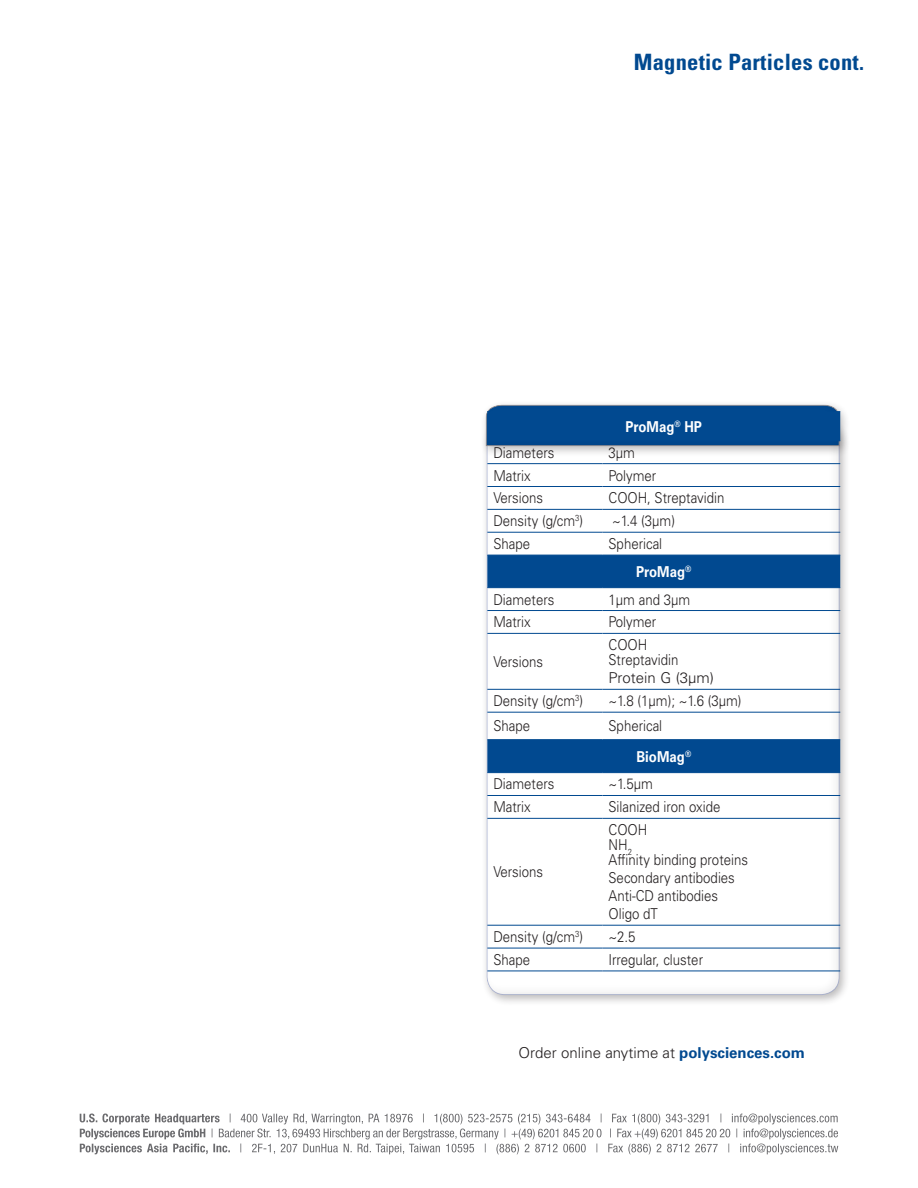
<style>
.page{position:relative;width:918px;height:1188px;background:#fff}
.page>*{position:absolute;margin:0;border:0;box-sizing:border-box;transform-origin:0 0}
.t1{font:700 condensed 22.5px "Univers LT Std";letter-spacing:.01em;color:#014990}
._1__text{font:300 15px/15px "Univers LT Std";color:#231f20;scale:.88 1}
._1__text-2{font:300 15px "Univers LT Std";color:#231f20}
._1__text-3{font:700 15px "Univers LT Std";color:#fff;scale:.88 1}
.s1{font-weight:700;color:#014990}
</style>
<div class="page">
<svg style="left:80px;top:1114px;width:758px;height:40px"></svg>
<div style="left:481px;top:417px;width:369px;height:589px;background:#231f20;opacity:.3"></div>
<div style="left:485px;top:421px;width:356px;height:574px;background:#fff"></div>
<div style="left:481px;top:400px;width:370px;height:57px;background:#231f20;opacity:.3"></div>
<div style="left:484px;top:400px;width:355px;height:48px;background:#231f20;opacity:.1"></div>
<svg style="left:487px;top:412px;width:353px;height:360px"></svg>
<hr style="left:487px;top:411px;width:116px;height:1px;background:#014990">
<hr style="left:603px;top:411px;width:237px;height:1px;background:#014990">
<hr style="left:487px;top:441px;width:116px;height:1px;background:#014990">
<hr style="left:603px;top:441px;width:237px;height:1px;background:#014990">
<hr style="left:487px;top:463px;width:116px;height:1px;background:#014990">
<hr style="left:603px;top:463px;width:237px;height:1px;background:#014990">
<hr style="left:487px;top:486px;width:116px;height:1px;background:#014990">
<hr style="left:603px;top:486px;width:237px;height:1px;background:#014990">
<hr style="left:487px;top:509px;width:116px;height:1px;background:#014990">
<hr style="left:603px;top:509px;width:237px;height:1px;background:#014990">
<hr style="left:487px;top:532px;width:116px;height:1px;background:#014990">
<hr style="left:603px;top:532px;width:237px;height:1px;background:#014990">
<hr style="left:487px;top:555px;width:116px;height:1px;background:#014990">
<hr style="left:603px;top:555px;width:237px;height:1px;background:#014990">
<hr style="left:487px;top:587px;width:116px;height:1px;background:#014990">
<hr style="left:603px;top:587px;width:237px;height:1px;background:#014990">
<hr style="left:487px;top:610px;width:116px;height:1px;background:#014990">
<hr style="left:603px;top:610px;width:237px;height:1px;background:#014990">
<hr style="left:487px;top:633px;width:116px;height:1px;background:#014990">
<hr style="left:603px;top:633px;width:237px;height:1px;background:#014990">
<hr style="left:487px;top:689px;width:116px;height:1px;background:#014990">
<hr style="left:603px;top:689px;width:237px;height:1px;background:#014990">
<hr style="left:487px;top:712px;width:116px;height:1px;background:#014990">
<hr style="left:603px;top:712px;width:237px;height:1px;background:#014990">
<hr style="left:487px;top:739px;width:116px;height:1px;background:#014990">
<hr style="left:603px;top:739px;width:237px;height:1px;background:#014990">
<hr style="left:487px;top:772px;width:116px;height:1px;background:#014990">
<hr style="left:603px;top:772px;width:237px;height:1px;background:#014990">
<hr style="left:487px;top:795px;width:116px;height:1px;background:#014990">
<hr style="left:603px;top:795px;width:237px;height:1px;background:#014990">
<hr style="left:487px;top:818px;width:116px;height:1px;background:#014990">
<hr style="left:603px;top:818px;width:237px;height:1px;background:#014990">
<hr style="left:487px;top:925px;width:116px;height:1px;background:#014990">
<hr style="left:603px;top:925px;width:237px;height:1px;background:#014990">
<hr style="left:487px;top:948px;width:116px;height:1px;background:#014990">
<hr style="left:603px;top:948px;width:237px;height:1px;background:#014990">
<hr style="left:487px;top:971px;width:116px;height:1px;background:#014990">
<hr style="left:603px;top:971px;width:237px;height:1px;background:#014990">
<h1 class="t1" style="left:634px;top:48px;width:232px">Magnetic Particles cont.</h1>
<p class="_1__text-3" style="left:626px;top:418px;width:88px">ProMag<sup>®</sup> HP</p>
<p class="_1__text" style="left:493px;top:445px;width:71px">Diameters</p>
<p class="_1__text" style="left:609px;top:445px;width:32px">3µm</p>
<p class="_1__text" style="left:493px;top:468px;width:44px">Matrix</p>
<p class="_1__text" style="left:609px;top:468px;width:56px">Polymer</p>
<p class="_1__text" style="left:493px;top:491px;width:58px">Versions</p>
<p class="_1__text" style="left:609px;top:491px;width:133px">COOH, Streptavidin</p>
<p class="_1__text" style="left:493px;top:513px;width:104px">Density (g/cm<sup>3</sup>)</p>
<p class="_1__text" style="left:612px;top:513px;width:73px">~1.4 (3µm)</p>
<p class="_1__text" style="left:493px;top:536px;width:43px">Shape</p>
<p class="_1__text" style="left:609px;top:536px;width:63px">Spherical</p>
<p class="_1__text-3" style="left:636px;top:563px;width:64px">ProMag<sup>®</sup></p>
<p class="_1__text" style="left:493px;top:592px;width:71px">Diameters</p>
<p class="_1__text" style="left:609px;top:592px;width:94px">1µm and 3µm</p>
<p class="_1__text" style="left:493px;top:615px;width:44px">Matrix</p>
<p class="_1__text" style="left:609px;top:615px;width:56px">Polymer</p>
<p class="_1__text" style="left:493px;top:654px;width:58px">Versions</p>
<p class="_1__text" style="left:609px;top:637px;width:81px">COOH<br>Streptavidin</p>
<p class="_1__text-2" style="left:609px;top:669px;width:107px">Protein G (3μm)</p>
<p class="_1__text" style="left:493px;top:693px;width:104px">Density (g/cm<sup>3</sup>)</p>
<p class="_1__text" style="left:609px;top:693px;width:153px">~1.8 (1µm); ~1.6 (3µm)</p>
<p class="_1__text" style="left:493px;top:719px;width:43px">Shape</p>
<p class="_1__text" style="left:609px;top:719px;width:63px">Spherical</p>
<p class="_1__text-3" style="left:636px;top:748px;width:64px">BioMag<sup>®</sup></p>
<p class="_1__text" style="left:493px;top:777px;width:71px">Diameters</p>
<p class="_1__text" style="left:609px;top:777px;width:52px">~1.5µm</p>
<p class="_1__text" style="left:493px;top:800px;width:44px">Matrix</p>
<p class="_1__text" style="left:609px;top:800px;width:129px">Silanized iron oxide</p>
<p class="_1__text" style="left:493px;top:864px;width:58px">Versions</p>
<p class="_1__text" style="left:609px;top:822px;width:160px">COOH<br>NH<sub>2<br></sub>Affinity binding proteins</p>
<p class="_1__text" style="left:609px;top:870px;width:145px">Secondary antibodies</p>
<p class="_1__text" style="left:609px;top:888px;width:126px">Anti-CD antibodies</p>
<p class="_1__text" style="left:609px;top:906px;width:58px">Oligo dT</p>
<p class="_1__text" style="left:493px;top:929px;width:104px">Density (g/cm<sup>3</sup>)</p>
<p class="_1__text" style="left:609px;top:929px;width:32px">~2.5</p>
<p class="_1__text" style="left:493px;top:952px;width:43px">Shape</p>
<p class="_1__text" style="left:609px;top:952px;width:109px">Irregular, cluster</p>
<p class="_1__text-2" style="left:519px;top:1043px;width:288px">Order online anytime at <span class="s1">polysciences.com</span></p>
</div>
